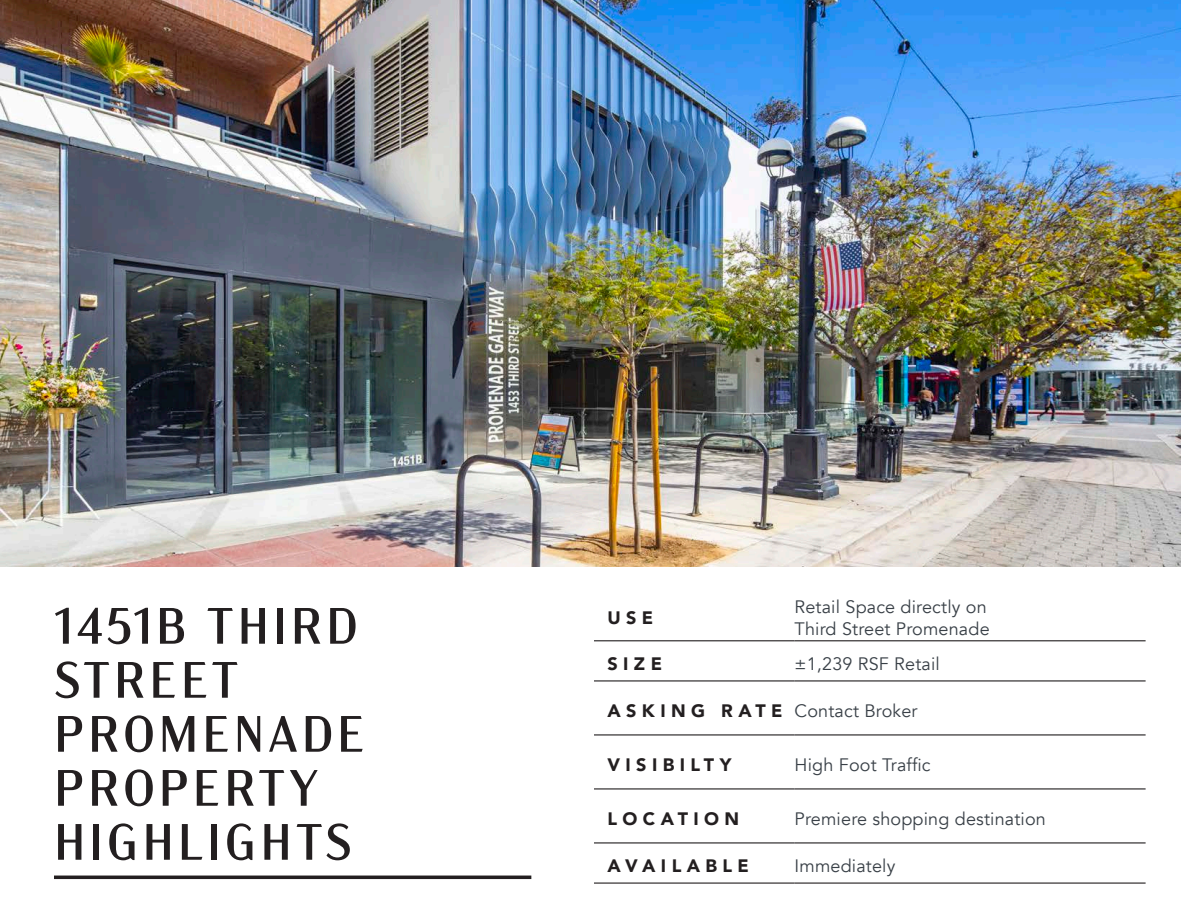
<style>
.page{position:relative;width:1188px;height:918px;background:#fff}
.page>*{position:absolute;margin:0;border:0;box-sizing:border-box;transform-origin:0 0}
.t1{font:51px/54px "Acme Gothic";letter-spacing:.075em;color:#231f20}
.t2{font:18px/21.6px "Avenir";letter-spacing:.01em;color:#394047}
.t3{font:900 18px "Avenir";letter-spacing:.3em;color:#231f20}
</style>
<div class="page">
<img style="left:0;top:0;width:1180px;height:567px">
<hr style="left:594px;top:883px;width:201px;height:1px;background:#231f20">
<hr style="left:795px;top:883px;width:351px;height:1px;background:#231f20">
<hr style="left:594px;top:734px;width:201px;height:2px;background:#231f20">
<hr style="left:795px;top:734px;width:351px;height:2px;background:#231f20">
<hr style="left:594px;top:788px;width:201px;height:2px;background:#231f20">
<hr style="left:795px;top:788px;width:351px;height:2px;background:#231f20">
<hr style="left:594px;top:842px;width:201px;height:2px;background:#231f20">
<hr style="left:795px;top:842px;width:351px;height:2px;background:#231f20">
<hr style="left:594px;top:680px;width:201px;height:2px;background:#231f20">
<hr style="left:795px;top:680px;width:351px;height:2px;background:#231f20">
<hr style="left:594px;top:640px;width:201px;height:1px;background:#231f20">
<hr style="left:795px;top:640px;width:351px;height:1px;background:#231f20">
<hr style="left:54px;top:876px;width:477px;height:3px;background:#231f20">
<p class="t1" style="left:54px;top:596px;width:312px">1451B THIRD<br>STREET<br>PROMENADE<br>PROPERTY<br>HIGHLIGHTS</p>
<p class="t3" style="left:608px;top:602px;width:47px">USE</p>
<p class="t2" style="left:795px;top:597px;width:197px">Retail Space directly on<br>Third Street Promenade</p>
<p class="t3" style="left:608px;top:648px;width:56px">SIZE</p>
<p class="t2" style="left:795px;top:653px;width:147px">±1,239 RSF Retail</p>
<p class="t3" style="left:608px;top:695px;width:177px">ASKING RATE</p>
<p class="t2" style="left:795px;top:700px;width:124px">Contact Broker</p>
<p class="t3" style="left:608px;top:749px;width:125px">VISIBILTY</p>
<p class="t2" style="left:795px;top:754px;width:138px">High Foot Traffic</p>
<p class="t3" style="left:608px;top:803px;width:133px">LOCATION</p>
<p class="t2" style="left:795px;top:808px;width:253px">Premiere shopping destination</p>
<p class="t3" style="left:608px;top:850px;width:143px">AVAILABLE</p>
<p class="t2" style="left:795px;top:855px;width:102px">Immediately</p>
</div>
